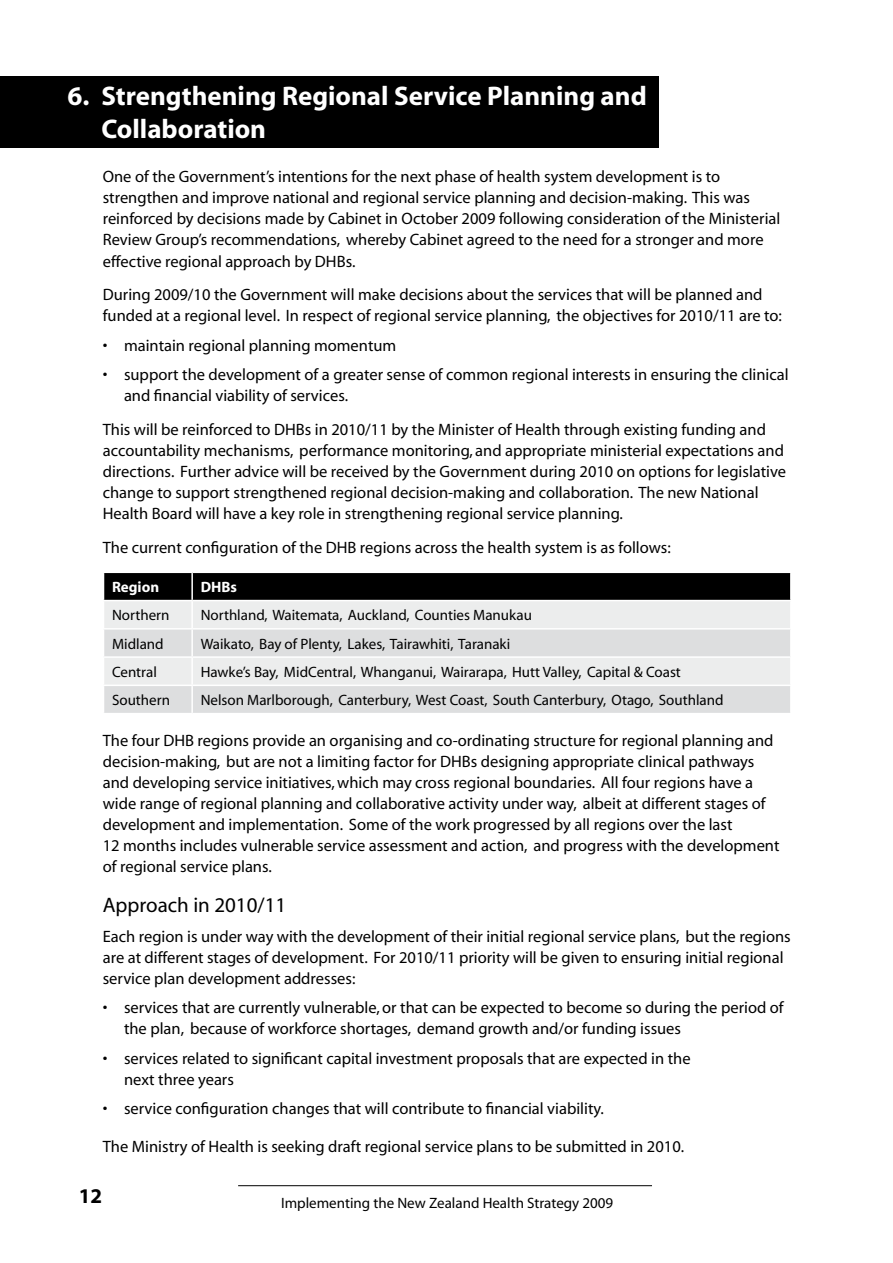
<style>
.page{position:relative;width:893px;height:1263px;background:#fff}
.page>*{position:absolute;margin:0;border:0;box-sizing:border-box;transform-origin:0 0}
.t1{font:700 27px/33px "Myriad";color:#fff}
.t2{font:21px "Myriad";color:#000}
.t3{font:700 21px "Myriad";color:#000}
.t4{font:16.5px/21px "Myriad";color:#000}
.t5{font:15px "Myriad";color:#000}
.t6{font:700 15px "Myriad";color:#fff}
</style>
<div class="page">
<hr style="left:238px;top:1185px;width:414px;height:1px;background:#000">
<div style="left:0;top:77px;width:659px;height:71px;background:#000"></div>
<svg style="left:103px;top:572px;width:688px;height:141px;background:#bbbbbc"></svg>
<hr style="left:192px;top:685px;width:600px;height:1px;background:#fff">
<hr style="left:191px;top:686px;width:2px;height:27px;background:#fff">
<hr style="left:790px;top:686px;width:2px;height:27px;background:#fff">
<h1 class="t1" style="left:101px;top:80px;width:547px;text-indent:-34px">6. Strengthening Regional Service Planning and<br>Collaboration</h1>
<p class="t4" style="left:103px;top:167px;width:679px">One of the Government’s intentions for the next phase of health system development is to strengthen and improve national and regional service planning and decision-making. This was reinforced by decisions made by Cabinet in October 2009 following consideration of the Ministerial Review Group’s recommendations, whereby Cabinet agreed to the need for a stronger and more effective regional approach by DHBs.</p>
<p class="t4" style="left:103px;top:285px;width:681px">During 2009/10 the Government will make decisions about the services that will be planned and funded at a regional level. In respect of regional service planning, the objectives for 2010/11 are to:</p>
<p class="t4" style="left:103px;top:335px;width:295px">• maintain regional planning momentum</p>
<p class="t4" style="left:124px;top:365px;width:666px;text-indent:-21px">• support the development of a greater sense of common regional interests in ensuring the clinical and financial viability of services.</p>
<p class="t4" style="left:103px;top:420px;width:685px">This will be reinforced to DHBs in 2010/11 by the Minister of Health through existing funding and accountability mechanisms, performance monitoring, and appropriate ministerial expectations and directions. Further advice will be received by the Government during 2010 on options for legislative change to support strengthened regional decision-making and collaboration. The new National Health Board will have a key role in strengthening regional service planning.</p>
<p class="t4" style="left:103px;top:537px;width:570px">The current configuration of the DHB regions across the health system is as follows:</p>
<p class="t6" style="left:112px;top:579px;width:49px">Region</p>
<p class="t6" style="left:201px;top:579px;width:38px">DHBs</p>
<p class="t5" style="left:112px;top:608px;width:59px">Northern</p>
<p class="t5" style="left:201px;top:608px;width:333px">Northland, Waitemata, Auckland, Counties Manukau</p>
<p class="t5" style="left:112px;top:636px;width:53px">Midland</p>
<p class="t5" style="left:201px;top:636px;width:311px">Waikato, Bay of Plenty, Lakes, Tairawhiti, Taranaki</p>
<p class="t5" style="left:112px;top:664px;width:46px">Central</p>
<p class="t5" style="left:201px;top:664px;width:482px">Hawke’s Bay, MidCentral, Whanganui, Wairarapa, Hutt Valley, Capital &amp; Coast</p>
<p class="t5" style="left:112px;top:693px;width:60px">Southern</p>
<p class="t5" style="left:201px;top:693px;width:524px">Nelson Marlborough, Canterbury, West Coast, South Canterbury, Otago, Southland</p>
<p class="t4" style="left:103px;top:731px;width:678px">The four DHB regions provide an organising and co-ordinating structure for regional planning and decision-making, but are not a limiting factor for DHBs designing appropriate clinical pathways and developing service initiatives, which may cross regional boundaries. All four regions have a wide range of regional planning and collaborative activity under way, albeit at different stages of development and implementation. Some of the work progressed by all regions over the last<br>12 months includes vulnerable service assessment and action, and progress with the development of regional service plans.</p>
<p class="t2" style="left:103px;top:895px;width:185px">Approach in 2010/11</p>
<p class="t4" style="left:103px;top:926px;width:689px">Each region is under way with the development of their initial regional service plans, but the regions are at different stages of development. For 2010/11 priority will be given to ensuring initial regional service plan development addresses:</p>
<p class="t4" style="left:124px;top:998px;width:661px;text-indent:-21px">• services that are currently vulnerable, or that can be expected to become so during the period of the plan, because of workforce shortages, demand growth and/or funding issues</p>
<p class="t4" style="left:124px;top:1048px;width:568px;text-indent:-21px">• services related to significant capital investment proposals that are expected in the next three years</p>
<p class="t4" style="left:103px;top:1099px;width:503px">• service configuration changes that will contribute to financial viability.</p>
<p class="t4" style="left:103px;top:1137px;width:583px">The Ministry of Health is seeking draft regional service plans to be submitted in 2010.</p>
<p class="t3" style="left:79px;top:1185px;width:25px">12</p>
<p class="t5" style="left:281px;top:1195px;width:334px">Implementing the New Zealand Health Strategy 2009</p>
</div>
